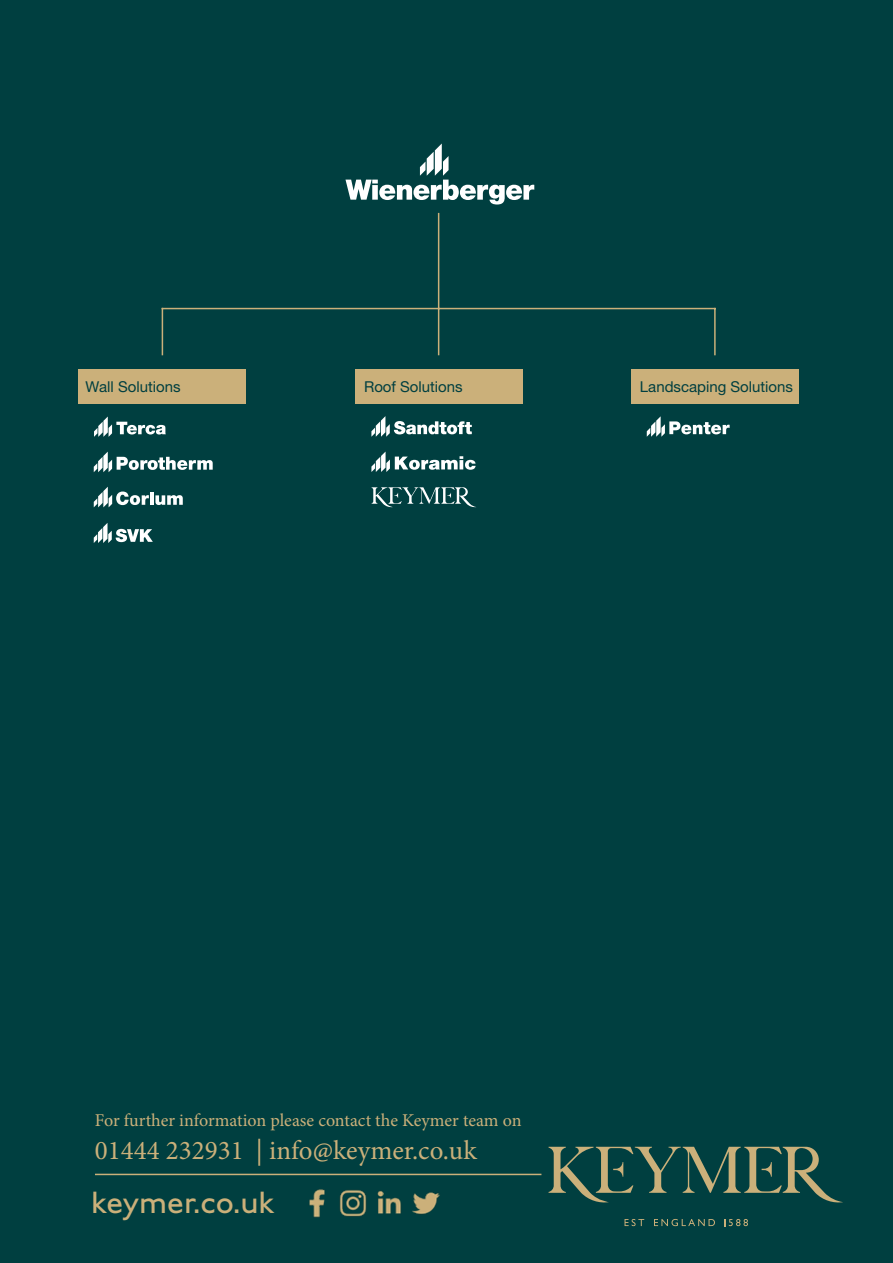
<style>
.page{position:relative;width:893px;height:1263px;background:#003f40}
.page>*{position:absolute;margin:0;border:0;box-sizing:border-box;transform-origin:0 0}
.t1{font:500 31.65px "Johnston ITC Pro";color:#cbb07a}
.t2{font:27px "Minion Pro";color:#cbb07a}
.t3{font:18px "Minion Pro";color:#cbb07a}
.t4{font:15px "Helvetica Neue LTW1 G";color:#003f40}
</style>
<div class="page">
<hr style="left:438px;top:213px;width:1px;height:142px;background:#cbb07a">
<hr style="left:162px;top:308px;width:1px;height:47px;background:#cbb07a">
<hr style="left:714px;top:308px;width:2px;height:47px;background:#cbb07a">
<hr style="left:162px;top:308px;width:554px;height:1px;background:#cbb07a">
<div style="left:78px;top:369px;width:168px;height:34px;background:#cbb07a"></div>
<div style="left:355px;top:369px;width:168px;height:34px;background:#cbb07a"></div>
<div style="left:631px;top:369px;width:168px;height:34px;background:#cbb07a"></div>
<svg style="left:345px;top:144px;width:189px;height:60px"></svg>
<svg style="left:94px;top:416px;width:72px;height:21px"></svg>
<svg style="left:94px;top:452px;width:119px;height:20px"></svg>
<svg style="left:94px;top:487px;width:89px;height:20px"></svg>
<svg style="left:94px;top:523px;width:59px;height:20px"></svg>
<svg style="left:371px;top:416px;width:101px;height:21px"></svg>
<svg style="left:371px;top:452px;width:105px;height:20px"></svg>
<svg style="left:549px;top:1147px;width:294px;height:56px"></svg>
<svg style="left:624px;top:1219px;width:20px;height:7px"></svg>
<svg style="left:654px;top:1219px;width:61px;height:7px"></svg>
<svg style="left:724px;top:1219px;width:24px;height:7px"></svg>
<svg style="left:371px;top:487px;width:105px;height:20px"></svg>
<svg style="left:647px;top:416px;width:83px;height:21px"></svg>
<hr style="left:95px;top:1174px;width:446px;height:1px;background:#cbb07a">
<img style="left:412px;top:1192px;width:28px;height:23px">
<img style="left:377px;top:1190px;width:24px;height:24px">
<img style="left:339px;top:1190px;width:28px;height:27px">
<img style="left:309px;top:1189px;width:16px;height:29px">
<p class="t4" style="left:86px;top:378px;width:97px">Wall Solutions</p>
<p class="t4" style="left:364px;top:378px;width:100px">Roof Solutions</p>
<p class="t4" style="left:640px;top:378px;width:155px">Landscaping Solutions</p>
<p class="t3" style="left:95px;top:1108px;width:428px">For further information please contact the Keymer team on</p>
<h2 class="t2" style="left:95px;top:1132px;width:383px">01444 232931 | info@keymer.co.uk</h2>
<h1 class="t1" style="left:91px;top:1184px;width:185px">keymer.co.uk</h1>
</div>
